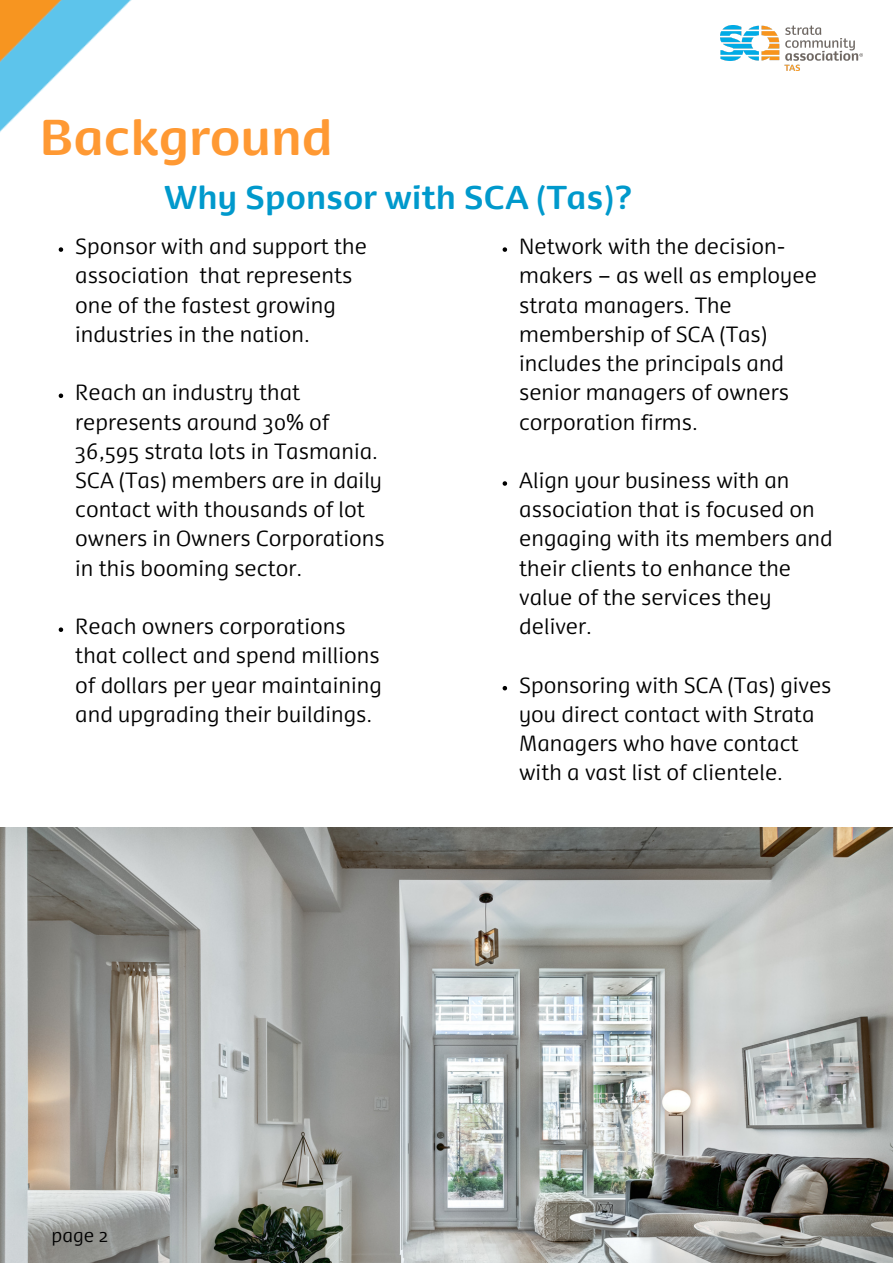
<style>
.page{position:relative;width:893px;height:1264px;background:#fff}
.page>*{position:absolute;margin:0;border:0;box-sizing:border-box;transform-origin:0 0}
.t1{font:700 48px "Dancer Pro";color:#f93}
.t2{font:700 31.5px "Dancer Pro";color:#09c}
.t3{font:300 21px/29.2px "Dancer Pro";color:#000}
.t4{font:300 18px "Dancer Pro";color:#000}
</style>
<div class="page">
<img style="left:0;top:0;width:132px;height:132px">
<img style="left:720px;top:26px;width:142px;height:45px">
<img style="left:0;top:827px;width:892px;height:435px">
<svg style="left:59px;top:247px;width:4px;height:5px"></svg>
<svg style="left:59px;top:393px;width:4px;height:5px"></svg>
<svg style="left:59px;top:627px;width:4px;height:5px"></svg>
<svg style="left:502px;top:247px;width:5px;height:5px"></svg>
<svg style="left:502px;top:481px;width:5px;height:5px"></svg>
<svg style="left:502px;top:686px;width:5px;height:4px"></svg>
<p class="t1" style="left:40px;top:119px;width:295px">Background</p>
<p class="t2" style="left:164px;top:185px;width:469px">Why Sponsor with SCA (Tas)?</p>
<p class="t3" style="left:519px;top:234px;width:299px">Network with the decision&shy;makers – as well as employee strata managers. The membership of SCA (Tas) includes the principals and senior managers of owners corporation firms.</p>
<p class="t3" style="left:519px;top:467px;width:315px">Align your business with an association that is focused on engaging with its members and their clients to enhance the value of the services they deliver.</p>
<p class="t3" style="left:75px;top:234px;width:293px">Sponsor with and support the association that represents one of the fastest growing industries in the nation.</p>
<p class="t3" style="left:75px;top:380px;width:311px">Reach an industry that represents around 30% of<br>36,595 strata lots in Tasmania.<br>SCA (Tas) members are in daily contact with thousands of lot owners in Owners Corporations in this booming sector.</p>
<p class="t3" style="left:75px;top:614px;width:308px">Reach owners corporations that collect and spend millions of dollars per year maintaining and upgrading their buildings.</p>
<p class="t3" style="left:519px;top:672px;width:314px">Sponsoring with SCA (Tas) gives you direct contact with Strata<br>Managers who have contact with a vast list of clientele.</p>
<p class="t4" style="left:52px;top:1228px;width:58px">page 2</p>
</div>
